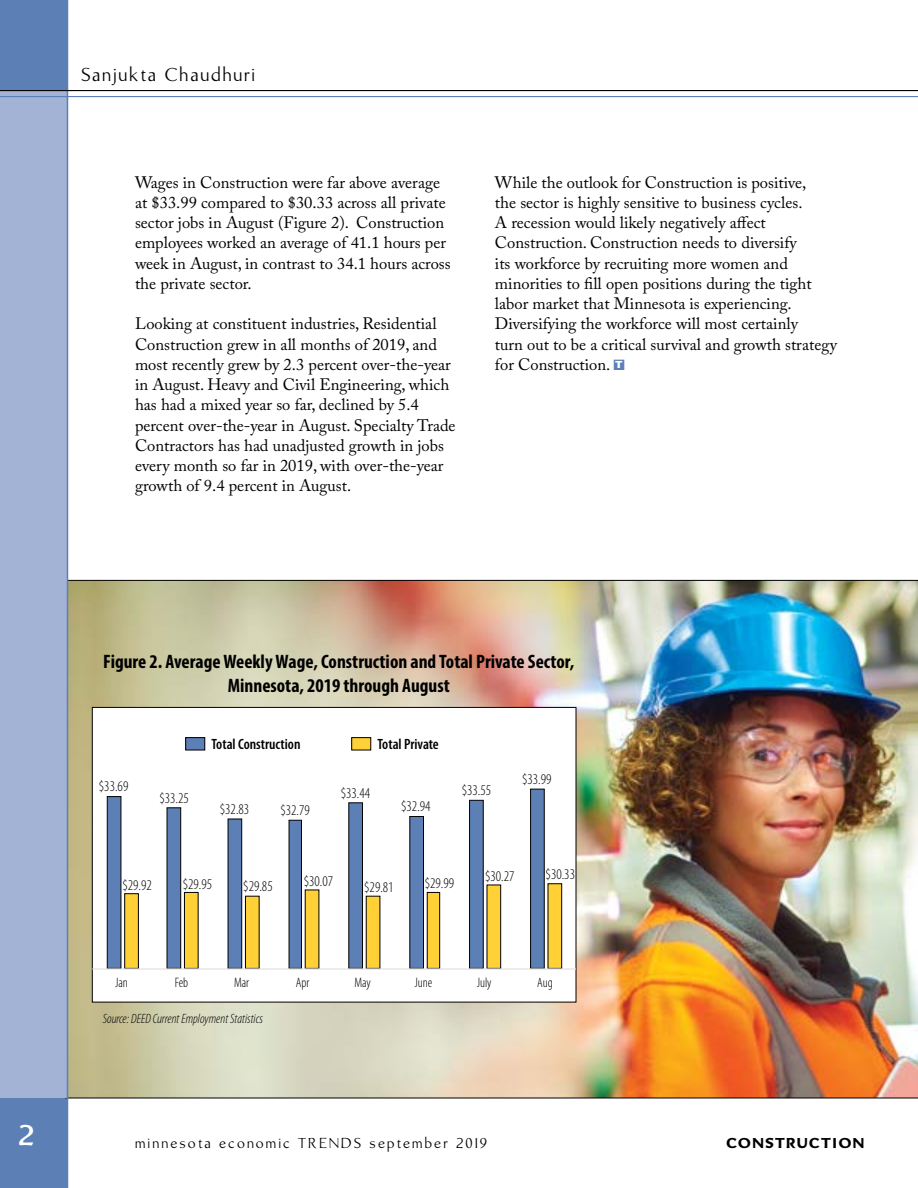
<style>
.page{position:relative;width:918px;height:1188px;background:#fff}
.page>*{position:absolute;margin:0;border:0;box-sizing:border-box;transform-origin:0 0}
.t1{font:700 30px "Brinar";color:#fff}
.normal_Table_heading{font:700 condensed 19.5px/23.4px "Myriad Pro";color:#000;text-align:center}
.Author_s_name_LEFT{font:19.5px "Brinar";letter-spacing:.1em;color:#000}
.t2{font:16.5px/20.2px "Adobe Caslon Pro";color:#000}
.t3{font:300 condensed 15px "Myriad Pro";color:#000}
.t4{font:15px "Brinar";letter-spacing:.15em;color:#000}
.t5{font:600 condensed 15px "Myriad Pro";color:#000}
.t6{font:900 15px "Brinar";letter-spacing:.11em;color:#000}
.t7{font:300 condensed 13.65px "Myriad Pro";color:#000}
.normal_Table_source{font:italic 300 condensed 13.5px "Myriad Pro";color:#000}
.s1{color:#5c7fb6}
.s2{font-family:"Myriad Pro";font-weight:900;font-size:10.5px;color:#fff}
</style>
<div class="page">
<div style="left:0;top:1098px;width:68px;height:90px;background:#5c7fb6"></div>
<div style="left:0;top:0;width:68px;height:90px;background:#5c7fb6"></div>
<img style="left:68px;top:580px;width:850px;height:518px">
<div style="left:0;top:90px;width:68px;height:1008px;background:#a2b3d6"></div>
<hr style="left:67px;top:0;width:1px;height:1188px;background:#5c7fb6">
<hr style="left:0;top:96px;width:918px;height:1px;background:#5c7fb6">
<hr style="left:0;top:90px;width:918px;height:1px;background:#000">
<div style="left:92px;top:707px;width:484px;height:295px;background:#fff"></div>
<div style="left:92px;top:707px;width:484px;height:295px;border:1px solid #000"></div>
<svg style="left:107px;top:789px;width:438px;height:179px"></svg>
<svg style="left:124px;top:883px;width:438px;height:85px"></svg>
<hr style="left:92px;top:968px;width:484px;height:2px;background:#e1e1e0">
<div style="left:186px;top:738px;width:19px;height:12px;background:#5c7fb6"></div>
<div style="left:186px;top:737px;width:19px;height:13px;border:1px solid #000"></div>
<div style="left:352px;top:738px;width:19px;height:12px;background:#ffd137"></div>
<div style="left:352px;top:737px;width:19px;height:13px;border:1px solid #000"></div>
<p class="Author_s_name_LEFT" style="left:81px;top:64px;width:176px">Sanjukta Chaudhuri</p>
<p class="t2" style="left:135px;top:172px;width:317px">Wages in Construction were far above average at $33.99 compared to $30.33 across all private sector jobs in August (Figure 2). Construction employees worked an average of 41.1 hours per week in August, in contrast to 34.1 hours across the private sector.</p>
<p class="t2" style="left:135px;top:314px;width:322px">Looking at constituent industries, Residential Construction grew in all months of 2019, and most recently grew by 2.3 percent over-the-year in August. Heavy and Civil Engineering, which has had a mixed year so far, declined by 5.4 percent over-the-year in August. Specialty Trade Contractors has had unadjusted growth in jobs every month so far in 2019, with over-the-year growth of 9.4 percent in August.</p>
<p class="t2" style="left:495px;top:172px;width:344px">While the outlook for Construction is positive,<br>the sector is highly sensitive to business cycles.<br>A recession would likely negatively affect Construction. Construction needs to diversify<br>its workforce by recruiting more women and minorities to fill open positions during the tight labor market that Minnesota is experiencing.<br>Diversifying the workforce will most certainly<br>turn out to be a critical survival and growth strategy for Construction. <span class="s1">■</span><span class="s2">T</span></p>
<p class="normal_Table_heading" style="left:103px;top:650px;width:473px">Figure 2. Average Weekly Wage, Construction and Total Private Sector,<br>Minnesota, 2019 through August</p>
<p class="t3" style="left:99px;top:778px;width:31px">$33.69</p>
<p class="t3" style="left:159px;top:789px;width:31px">$33.25</p>
<p class="t5" style="left:211px;top:735px;width:91px">Total Construction</p>
<p class="t5" style="left:377px;top:735px;width:63px">Total Private</p>
<p class="t3" style="left:220px;top:800px;width:31px">$32.83</p>
<p class="t3" style="left:280px;top:801px;width:31px">$32.79</p>
<p class="t3" style="left:341px;top:784px;width:31px">$33.44</p>
<p class="t3" style="left:401px;top:797px;width:31px">$32.94</p>
<p class="t3" style="left:462px;top:781px;width:31px">$33.55</p>
<p class="t3" style="left:522px;top:770px;width:31px">$33.99</p>
<p class="t3" style="left:122px;top:876px;width:31px">$29.92</p>
<p class="t3" style="left:183px;top:875px;width:31px">$29.95</p>
<p class="t3" style="left:243px;top:878px;width:31px">$29.85</p>
<p class="t3" style="left:304px;top:872px;width:31px">$30.07</p>
<p class="t3" style="left:364px;top:879px;width:31px">$29.81</p>
<p class="t3" style="left:425px;top:874px;width:31px">$29.99</p>
<p class="t3" style="left:485px;top:867px;width:31px">$30.27</p>
<p class="t3" style="left:546px;top:865px;width:31px">$30.33</p>
<p class="t7" style="left:115px;top:975px;width:14px">Jan</p>
<p class="t7" style="left:175px;top:975px;width:15px">Feb</p>
<p class="t7" style="left:234px;top:975px;width:17px">Mar</p>
<p class="t7" style="left:296px;top:975px;width:15px">Apr</p>
<p class="t7" style="left:354px;top:975px;width:18px">May</p>
<p class="t7" style="left:414px;top:975px;width:19px">June</p>
<p class="t7" style="left:477px;top:975px;width:16px">July</p>
<p class="t7" style="left:537px;top:975px;width:17px">Aug</p>
<p class="normal_Table_source" style="left:103px;top:1011px;width:162px">Source: DEED Current Employment Statistics</p>
<h1 class="t1" style="left:18px;top:1119px;width:18px">2</h1>
<p class="t4" style="left:135px;top:1134px;width:354px">minnesota economic TRENDS september 2019</p>
<p class="t6" style="left:727px;top:1134px;width:139px">CONSTRUCTION</p>
</div>
